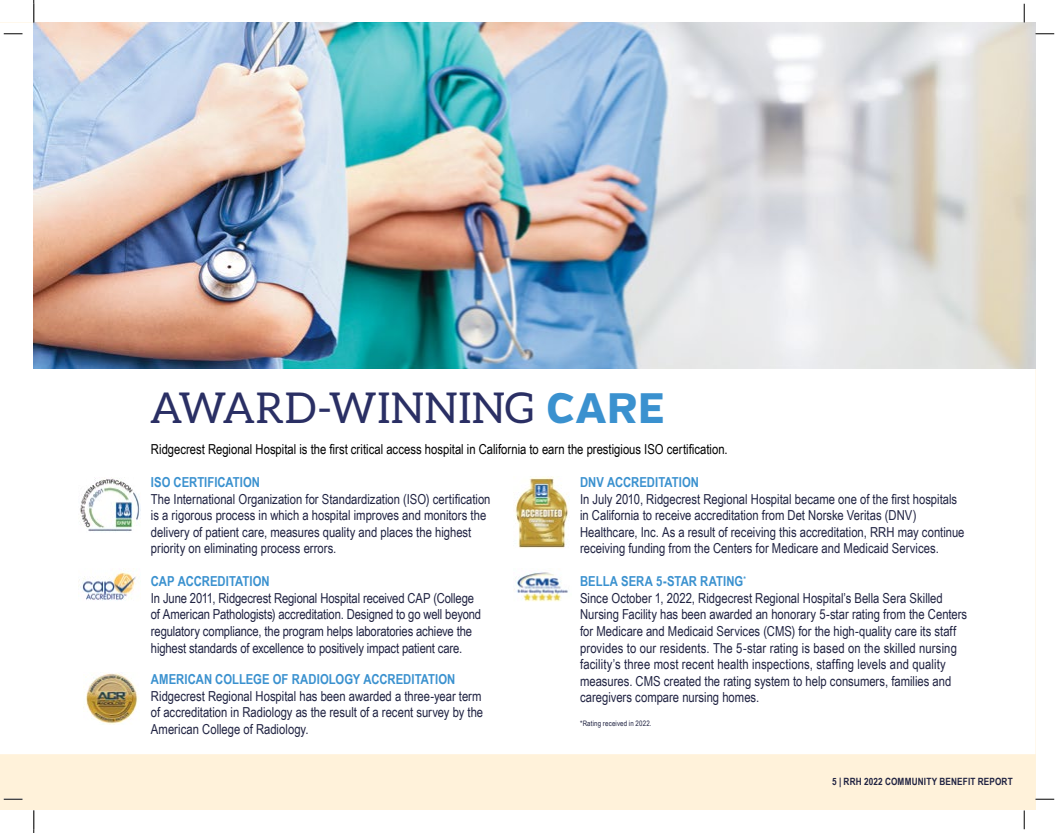
<style>
.page{position:relative;width:1058px;height:833px;background:#fff}
.page>*{position:absolute;margin:0;border:0;box-sizing:border-box;transform-origin:0 0}
.t1{font:42.5px "Aleo";letter-spacing:.01em;color:#2a2f64}
.t2{font:13.75px/16.5px "Arial Narrow";color:#202342}
.t3{font:13.75px "Arial Narrow";color:#000}
.t4{font:700 13.75px "Arial Narrow";letter-spacing:.005em;color:#3a91cf}
.t5{font:700 10px "Arial Narrow";letter-spacing:.015em;color:#202342}
.t6{font:7.5px "Arial Narrow";letter-spacing:.02em;color:#202342}
.s1{font-family:"Verb";font-weight:800;color:#3a91cf}
.s2{font-weight:700;color:#3a91cf}
</style>
<div class="page">
<div style="left:0;top:22px;width:1035px;height:788px;background:#fff2da"></div>
<div style="left:0;top:22px;width:1035px;height:732px;background:#fff"></div>
<img style="left:34px;top:22px;width:1001px;height:346px">
<img style="left:513px;top:568px;width:58px;height:37px">
<img style="left:513px;top:476px;width:56px;height:72px">
<img style="left:84px;top:672px;width:55px;height:52px">
<img style="left:78px;top:568px;width:63px;height:35px">
<img style="left:78px;top:477px;width:63px;height:55px">
<svg style="left:4px;top:33px;width:18px;height:2px"></svg>
<svg style="left:1035px;top:33px;width:19px;height:2px"></svg>
<svg style="left:4px;top:798px;width:18px;height:2px"></svg>
<svg style="left:1035px;top:798px;width:19px;height:2px"></svg>
<svg style="left:33px;top:0;width:2px;height:22px"></svg>
<svg style="left:33px;top:810px;width:2px;height:22px"></svg>
<svg style="left:1023px;top:4px;width:2px;height:18px"></svg>
<svg style="left:1023px;top:810px;width:2px;height:19px"></svg>
<h1 class="t1" style="left:150px;top:384px;width:516px">AWARD-WINNING <span class="s1">CARE</span></h1>
<p class="t3" style="left:151px;top:439px;width:578px">Ridgecrest Regional Hospital is the first critical access hospital in California to earn the prestigious ISO certification.</p>
<p class="t4" style="left:580px;top:472px;width:120px">DNV ACCREDITATION</p>
<p class="t2" style="left:580px;top:490px;width:386px">In July 2010, Ridgecrest Regional Hospital became one of the first hospitals in California to receive accreditation from Det Norske Veritas (DNV)<br>Healthcare, Inc. As a result of receiving this accreditation, RRH may continue receiving funding from the Centers for Medicare and Medicaid Services.</p>
<p class="t2" style="left:580px;top:573px;width:388px"><span class="s2">BELLA SERA 5-STAR RATING</span><sup>*<br></sup>Since October 1, 2022, Ridgecrest Regional Hospital’s Bella Sera Skilled Nursing Facility has been awarded an honorary 5-star rating from the Centers for Medicare and Medicaid Services (CMS) for the high-quality care its staff provides to our residents. The 5-star rating is based on the skilled nursing facility’s three most recent health inspections, staffing levels and quality measures. CMS created the rating system to help consumers, families and caregivers compare nursing homes.</p>
<p class="t6" style="left:580px;top:717px;width:73px">*Rating received in 2022.</p>
<p class="t4" style="left:151px;top:472px;width:111px">ISO CERTIFICATION</p>
<p class="t2" style="left:151px;top:490px;width:341px">The International Organization for Standardization (ISO) certification is a rigorous process in which a hospital improves and monitors the delivery of patient care, measures quality and places the highest priority on eliminating process errors.</p>
<p class="t4" style="left:151px;top:571px;width:120px">CAP ACCREDITATION</p>
<p class="t2" style="left:151px;top:589px;width:332px">In June 2011, Ridgecrest Regional Hospital received CAP (College of American Pathologists) accreditation. Designed to go well beyond regulatory compliance, the program helps laboratories achieve the highest standards of excellence to positively impact patient care.</p>
<p class="t4" style="left:151px;top:668px;width:306px">AMERICAN COLLEGE OF RADIOLOGY ACCREDITATION</p>
<p class="t2" style="left:151px;top:687px;width:334px;text-align:justify">Ridgecrest Regional Hospital has been awarded a three-year term of accreditation in Radiology as the result of a recent survey by the American College of Radiology.</p>
<p class="t5" style="left:832px;top:774px;width:182px">5 | RRH 2022 COMMUNITY BENEFIT REPORT</p>
</div>
